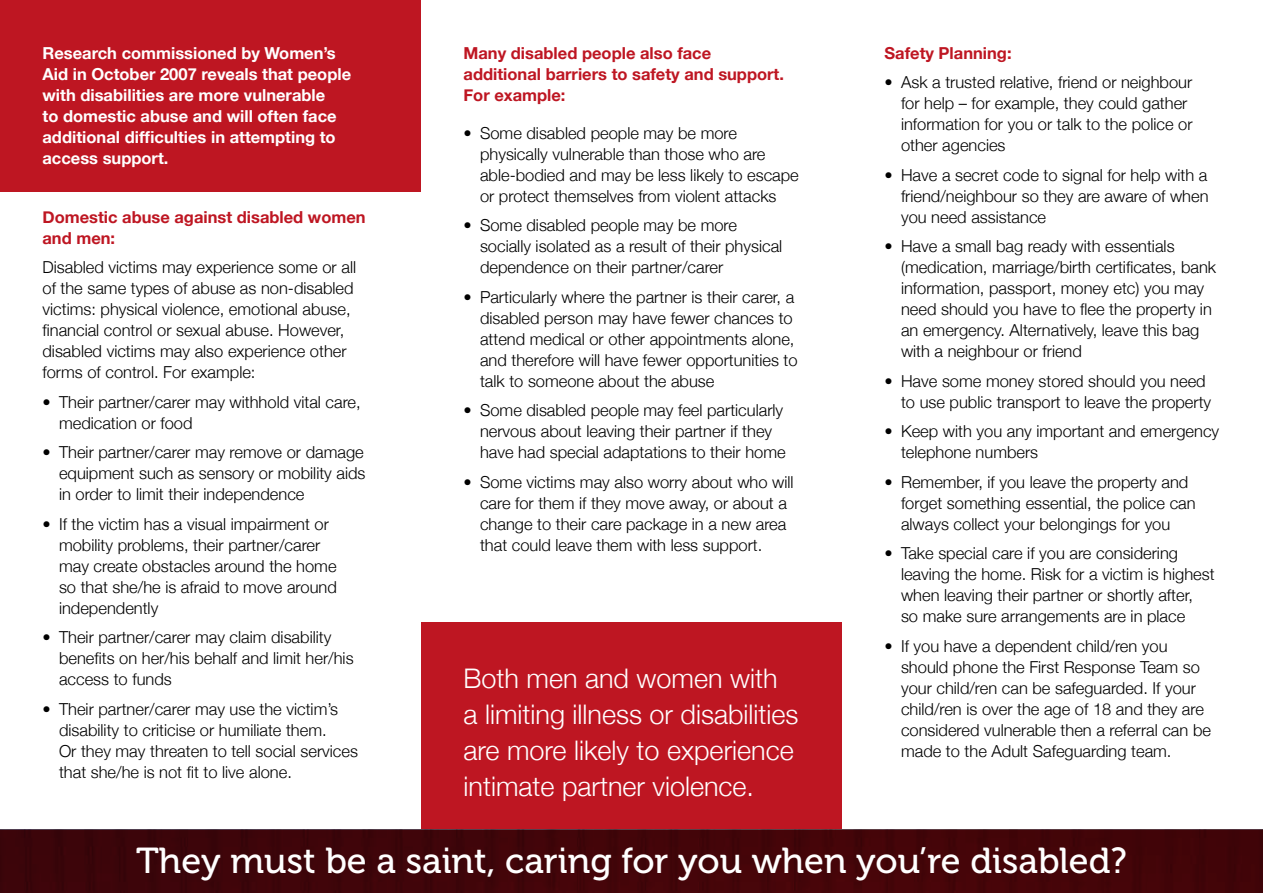
<style>
.page{position:relative;width:1263px;height:893px;background:#fff}
.page>*{position:absolute;margin:0;border:0;box-sizing:border-box;transform-origin:0 0}
.t1{font:36px "Museo 500";color:#fff}
.t2{font:300 27px/36px "Helvetica Neue";color:#fff}
.t3{font:300 16.5px/21px "Helvetica Neue";color:#000}
.t4{font:700 16.5px/21px "Helvetica Neue";color:#fff}
.t5{font:700 16.5px/21px "Helvetica Neue";color:#be1622}
</style>
<div class="page">
<div style="left:421px;top:622px;width:421px;height:208px;background:#be1622"></div>
<div style="left:0;top:0;width:421px;height:191px;background:#be1622"></div>
<div style="left:0;top:830px;width:1263px;height:63px;background:#410509"></div>
<p class="t4" style="left:43px;top:42px;width:310px">Research commissioned by Women’s Aid in October 2007 reveals that people with disabilities are more vulnerable<br>to domestic abuse and will often face additional difficulties in attempting to access support.</p>
<p class="t5" style="left:43px;top:206px;width:325px">Domestic abuse against disabled women and men:</p>
<p class="t3" style="left:43px;top:256px;width:315px">Disabled victims may experience some or all of the same types of abuse as non-disabled victims: physical violence, emotional abuse, financial control or sexual abuse. However, disabled victims may also experience other forms of control. For example:</p>
<p class="t3" style="left:59px;top:391px;width:303px;text-indent:-16px">• Their partner/carer may withhold vital care, medication or food</p>
<p class="t3" style="left:59px;top:441px;width:308px;text-align:justify;text-indent:-16px">• Their partner/carer may remove or damage equipment such as sensory or mobility aids in order to limit their independence</p>
<p class="t3" style="left:59px;top:513px;width:279px;text-indent:-16px">• If the victim has a visual impairment or mobility problems, their partner/carer may create obstacles around the home so that she/he is afraid to move around independently</p>
<p class="t3" style="left:59px;top:626px;width:296px;text-indent:-16px">• Their partner/carer may claim disability benefits on her/his behalf and limit her/his access to funds</p>
<p class="t3" style="left:59px;top:698px;width:300px;text-indent:-16px">• Their partner/carer may use the victim’s disability to criticise or humiliate them.<br>Or they may threaten to tell social services that she/he is not fit to live alone.</p>
<p class="t5" style="left:463px;top:42px;width:322px">Many disabled people also face additional barriers to safety and support.<br>For example:</p>
<p class="t3" style="left:480px;top:122px;width:320px;text-indent:-16px">• Some disabled people may be more physically vulnerable than those who are able-bodied and may be less likely to escape or protect themselves from violent attacks</p>
<p class="t3" style="left:480px;top:215px;width:304px;text-indent:-16px">• Some disabled people may be more socially isolated as a result of their physical dependence on their partner/carer</p>
<p class="t3" style="left:480px;top:286px;width:319px;text-indent:-16px">• Particularly where the partner is their carer, a disabled person may have fewer chances to attend medical or other appointments alone, and therefore will have fewer opportunities to talk to someone about the abuse</p>
<p class="t3" style="left:480px;top:400px;width:307px;text-indent:-16px">• Some disabled people may feel particularly nervous about leaving their partner if they have had special adaptations to their home</p>
<p class="t3" style="left:480px;top:471px;width:315px;text-indent:-16px">• Some victims may also worry about who will care for them if they move away, or about a change to their care package in a new area that could leave them with less support.</p>
<h2 class="t2" style="left:463px;top:660px;width:336px">Both men and women with<br>a limiting illness or disabilities are more likely to experience intimate partner violence.</h2>
<p class="t5" style="left:884px;top:42px;width:129px">Safety Planning:</p>
<p class="t3" style="left:901px;top:72px;width:293px;text-indent:-16px">• Ask a trusted relative, friend or neighbour for help – for example, they could gather information for you or talk to the police or other agencies</p>
<p class="t3" style="left:901px;top:164px;width:309px;text-align:justify;text-indent:-16px">• Have a secret code to signal for help with a friend/neighbour so they are aware of when you need assistance</p>
<p class="t3" style="left:901px;top:236px;width:317px;text-indent:-16px">• Have a small bag ready with essentials (medication, marriage/birth certificates, bank information, passport, money etc) you may need should you have to flee the property in an emergency. Alternatively, leave this bag with a neighbour or friend</p>
<p class="t3" style="left:901px;top:370px;width:312px;text-indent:-16px">• Have some money stored should you need to use public transport to leave the property</p>
<p class="t3" style="left:901px;top:421px;width:320px;text-indent:-16px">• Keep with you any important and emergency telephone numbers</p>
<p class="t3" style="left:901px;top:471px;width:296px;text-indent:-16px">• Remember, if you leave the property and forget something essential, the police can always collect your belongings for you</p>
<p class="t3" style="left:901px;top:543px;width:315px;text-indent:-16px">• Take special care if you are considering leaving the home. Risk for a victim is highest when leaving their partner or shortly after,<br>so make sure arrangements are in place</p>
<p class="t3" style="left:901px;top:635px;width:311px;text-indent:-16px">• If you have a dependent child/ren you should phone the First Response Team so your child/ren can be safeguarded. If your child/ren is over the age of 18 and they are considered vulnerable then a referral can be made to the Adult Safeguarding team.</p>
<h1 class="t1" style="left:136px;top:840px;width:992px">They must be a saint, caring for you when you’re disabled?</h1>
</div>
